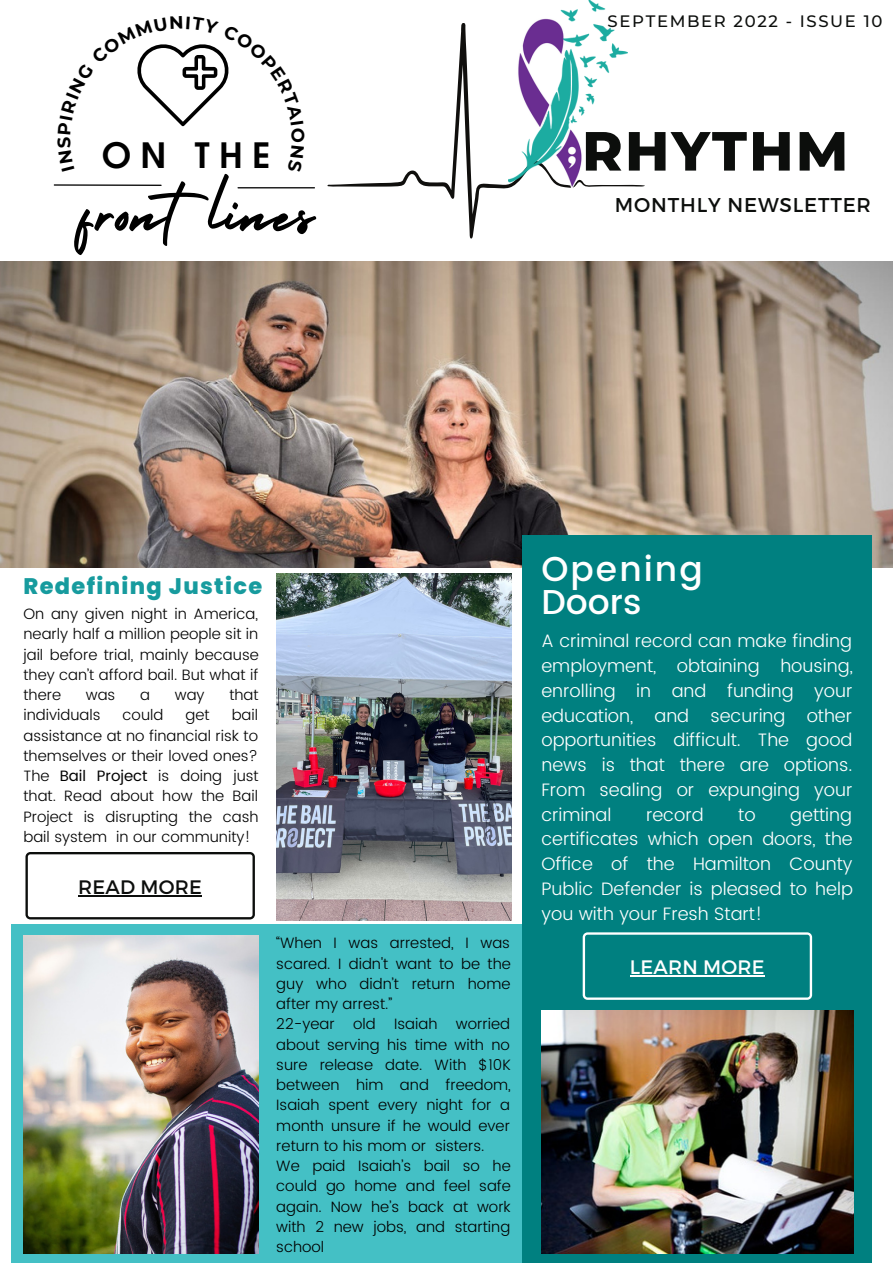
<style>
.page{position:relative;width:893px;height:1264px;background:#fff}
.page>*{position:absolute;margin:0;border:0;box-sizing:border-box;transform-origin:0 0}
.t1{font:78.75px "Holiday";letter-spacing:.01em;color:#000}
.t2{font:800 55.05px "Montserrat";letter-spacing:.04em;color:#0c0e0c}
.t3{font:700 34.95px "Evolventa";color:#000}
.t4{font:500 34.5px/32.5px "Poppins";letter-spacing:.06em;color:#fff}
.t5{font:800 22.5px "Poppins";letter-spacing:.06em;color:#179b9e}
.t6{font:19.95px "Montserrat";letter-spacing:.04em;color:#0c0e0c}
.t7{font:19.5px "Montserrat";letter-spacing:.01em;color:#fff}
.t8{font:19.5px "Montserrat";letter-spacing:.01em;color:#0c0e0c}
.t9{font:300 18px/24.8px "Poppins";color:#fff;text-align:justify}
.t10{font:500 16.5px "Montserrat";letter-spacing:.1em;color:#0c0e0c}
.t11{font:300 15px/20.2px "Poppins";color:#000;text-align:justify}
.s1{font-weight:400}
</style>
<div class="page">
<img style="left:0;top:262px;width:892px;height:305px">
<div style="left:12px;top:924px;width:859px;height:338px;background:#44c0c5"></div>
<img style="left:23px;top:935px;width:235px;height:318px">
<img style="left:276px;top:573px;width:235px;height:347px">
<div style="left:522px;top:535px;width:349px;height:727px;background:#008080"></div>
<hr style="left:238px;top:187px;width:76px;height:1px;background:#000">
<hr style="left:54px;top:184px;width:107px;height:2px;background:#000">
<svg style="left:327px;top:23px;width:318px;height:216px"></svg>
<svg style="left:25px;top:852px;width:230px;height:67px"></svg>
<svg style="left:582px;top:932px;width:230px;height:67px"></svg>
<img style="left:508px;top:0;width:119px;height:189px">
<hr style="left:78px;top:895px;width:124px;height:1px;background:#0c0e0c">
<hr style="left:630px;top:975px;width:134px;height:1px;background:#fff">
<img style="left:541px;top:1010px;width:311px;height:243px">
<svg style="left:137px;top:44px;width:92px;height:83px"></svg>
<p class="t10" style="left:607px;top:11px;width:276px">SEPTEMBER 2022 - ISSUE 10</p>
<h3 class="t3" style="left:102px;top:140px;width:170px">ON THE</h3>
<h2 class="t2" style="left:582px;top:117px;width:268px">RHYTHM</h2>
<h1 class="t1" style="left:82px;top:152px;width:234px">frontlines</h1>
<h3 class="t6" style="left:615px;top:192px;width:257px">MONTHLY NEWSLETTER</h3>
<h3 class="t5" style="left:23px;top:571px;width:240px">Redefining Justice</h3>
<p class="t11" style="left:23px;top:603px;width:237px">On any given night in America, nearly half a million people sit in jail before trial, mainly because they can’t afford bail. But what if there</p>
<p class="t11" style="left:86px;top:684px;width:31px">was</p>
<p class="t11" style="left:140px;top:684px;width:11px">a</p>
<p class="t11" style="left:175px;top:684px;width:31px">way</p>
<p class="t11" style="left:229px;top:684px;width:31px">that</p>
<p class="t11" style="left:23px;top:705px;width:78px">individuals</p>
<p class="t11" style="left:123px;top:705px;width:42px">could</p>
<p class="t11" style="left:185px;top:705px;width:26px">get</p>
<p class="t11" style="left:23px;top:705px;width:237px;text-indent:208px">bail assistance at no financial risk to themselves or their loved ones?<br>The <span class="s1">Bail Project</span> is doing just that. Read about how the Bail Project is disrupting the cash bail system in our community!</p>
<h3 class="t8" style="left:78px;top:874px;width:125px">READ MORE</h3>
<p class="t11" style="left:276px;top:933px;width:236px;text-align:left">“When I was arrested, I was scared. I didn't want to be the guy who didn’t return home after my arrest.”<br>22-year old Isaiah worried about serving his time with no sure release date. With $10K between him and freedom,<br>Isaiah spent every night for a month unsure if he would ever return to his mom or sisters.<br>We paid Isaiah’s bail so he could go home and feel safe again. Now he’s back at work with 2 new jobs, and starting school</p>
<h3 class="t4" style="left:541px;top:553px;width:163px">Opening<br>Doors</h3>
<p class="t9" style="left:541px;top:628px;width:313px">A criminal record can make finding employment, obtaining housing, enrolling in and funding your education, and securing other opportunities difficult. The good news is that there are options.<br>From sealing or expunging your criminal</p>
<p class="t9" style="left:541px;top:802px;width:313px;text-indent:249px">getting certificates which open doors, the Office of the Hamilton County Public Defender is pleased to help you with your Fresh Start!</p>
<p class="t9" style="left:646px;top:802px;width:59px">record</p>
<p class="t9" style="left:738px;top:802px;width:19px">to</p>
<h3 class="t7" style="left:630px;top:954px;width:136px">LEARN MORE</h3>
</div>
